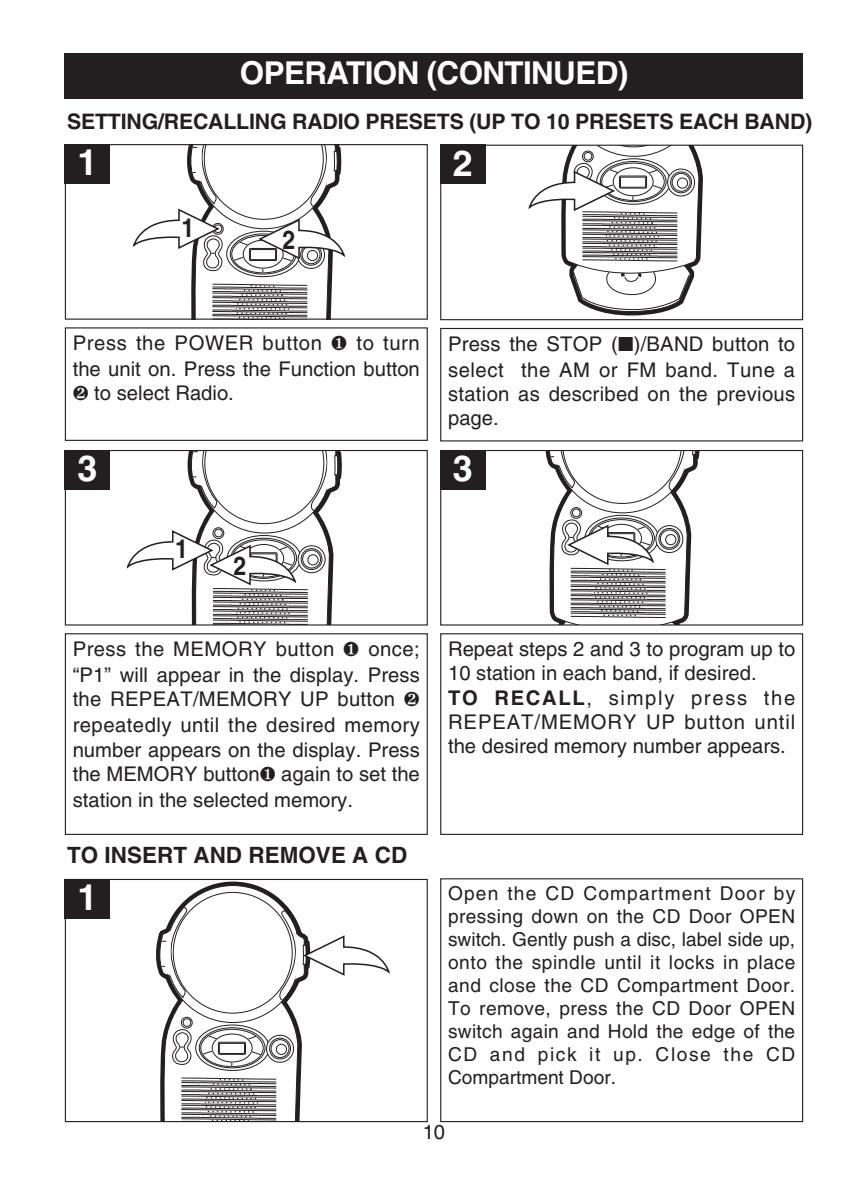
<style>
.page{position:relative;width:868px;height:1187px;background:#fff}
.page>*{position:absolute;margin:0;border:0;box-sizing:border-box;transform-origin:0 0}
.t1{font:700 36px "Helvetica";color:#fff}
.t2{font:700 31.5px "Helvetica";letter-spacing:-.02em;color:#fff}
.t3{font:700 25.88px "Helvetica";color:#231f20;scale:.89 1}
.t4{font:700 22.5px "Helvetica";color:#231f20}
.t5{font:700 21.38px "Helvetica";letter-spacing:-.01em;color:#231f20}
.t6{font:20.25px/25.2px "Helvetica";color:#231f20;text-align:justify}
.t7{font:19.12px/22.9px "Helvetica";letter-spacing:.015em;color:#231f20;text-align:justify}
.s1{font-weight:700}
</style>
<div class="page">
<div style="left:65px;top:54px;width:738px;height:45px;background:#231f20"></div>
<div style="left:65px;top:327px;width:363px;height:114px;border:1px solid #231f20"></div>
<svg style="left:133px;top:146px;width:211px;height:172px"></svg>
<div style="left:65px;top:144px;width:363px;height:176px;border:1px solid #231f20"></div>
<div style="left:65px;top:144px;width:45px;height:39px;background:#231f20"></div>
<div style="left:440px;top:328px;width:363px;height:113px;border:1px solid #231f20"></div>
<svg style="left:528px;top:147px;width:175px;height:168px"></svg>
<div style="left:440px;top:145px;width:363px;height:175px;border:1px solid #231f20"></div>
<div style="left:440px;top:145px;width:45px;height:39px;background:#231f20"></div>
<div style="left:65px;top:633px;width:363px;height:201px;border:1px solid #231f20"></div>
<svg style="left:126px;top:452px;width:216px;height:171px"></svg>
<div style="left:65px;top:450px;width:363px;height:175px;border:1px solid #231f20"></div>
<div style="left:65px;top:450px;width:45px;height:39px;background:#231f20"></div>
<div style="left:440px;top:633px;width:363px;height:201px;border:1px solid #231f20"></div>
<svg style="left:545px;top:452px;width:154px;height:171px"></svg>
<div style="left:440px;top:450px;width:363px;height:175px;border:1px solid #231f20"></div>
<div style="left:440px;top:450px;width:45px;height:39px;background:#231f20"></div>
<div style="left:440px;top:878px;width:363px;height:243px;border:1px solid #231f20"></div>
<svg style="left:156px;top:881px;width:234px;height:241px"></svg>
<div style="left:65px;top:878px;width:363px;height:243px;border:1px solid #231f20"></div>
<div style="left:65px;top:878px;width:45px;height:40px;background:#231f20"></div>
<h2 class="t2" style="left:240px;top:61px;width:390px">OPERATION (CONTINUED)</h2>
<p class="t5" style="left:67px;top:113px;width:746px">SETTING/RECALLING RADIO PRESETS (UP TO 10 PRESETS EACH BAND)</p>
<h1 class="t1" style="left:77px;top:148px;width:22px">1</h1>
<p class="t3" style="left:181px;top:217px;width:16px">1</p>
<p class="t3" style="left:282px;top:229px;width:16px">2</p>
<h1 class="t1" style="left:452px;top:149px;width:22px">2</h1>
<p class="t6" style="left:73px;top:332px;width:348px">Press the POWER button ❶ to turn the unit on. Press the Function button ❷ to select Radio.</p>
<h1 class="t1" style="left:77px;top:454px;width:22px">3</h1>
<p class="t3" style="left:175px;top:539px;width:16px">1</p>
<p class="t3" style="left:233px;top:555px;width:16px">2</p>
<p class="t6" style="left:73px;top:638px;width:348px">Press the MEMORY button ❶ once; “P1” will appear in the display. Press the REPEAT/MEMORY UP button ❷ repeatedly until the desired memory number appears on the display. Press the MEMORY button❶ again to set the station in the selected memory.</p>
<p class="t4" style="left:67px;top:846px;width:341px">TO INSERT AND REMOVE A CD</p>
<h1 class="t1" style="left:77px;top:882px;width:22px">1</h1>
<p class="t6" style="left:448px;top:333px;width:348px">Press the STOP (■)/BAND button to select the AM or FM band. Tune a station as described on the previous page.</p>
<h1 class="t1" style="left:452px;top:454px;width:22px">3</h1>
<p class="t6" style="left:448px;top:638px;width:348px;line-height:24.3px;text-align:left">Repeat steps 2 and 3 to program up to<br>10 station in each band, if desired.<br><span class="s1">TO RECALL</span>, simply press the<br>REPEAT/MEMORY UP button until the desired memory number appears.</p>
<p class="t7" style="left:448px;top:883px;width:348px">Open the CD Compartment Door by pressing down on the CD Door OPEN switch. Gently push a disc, label side up, onto the spindle until it locks in place and close the CD Compartment Door.<br>To remove, press the CD Door OPEN switch again and Hold the edge of the CD and pick it up. Close the CD Compartment Door.</p>
<p class="t6" style="left:422px;top:1121px;width:24px">10</p>
</div>
